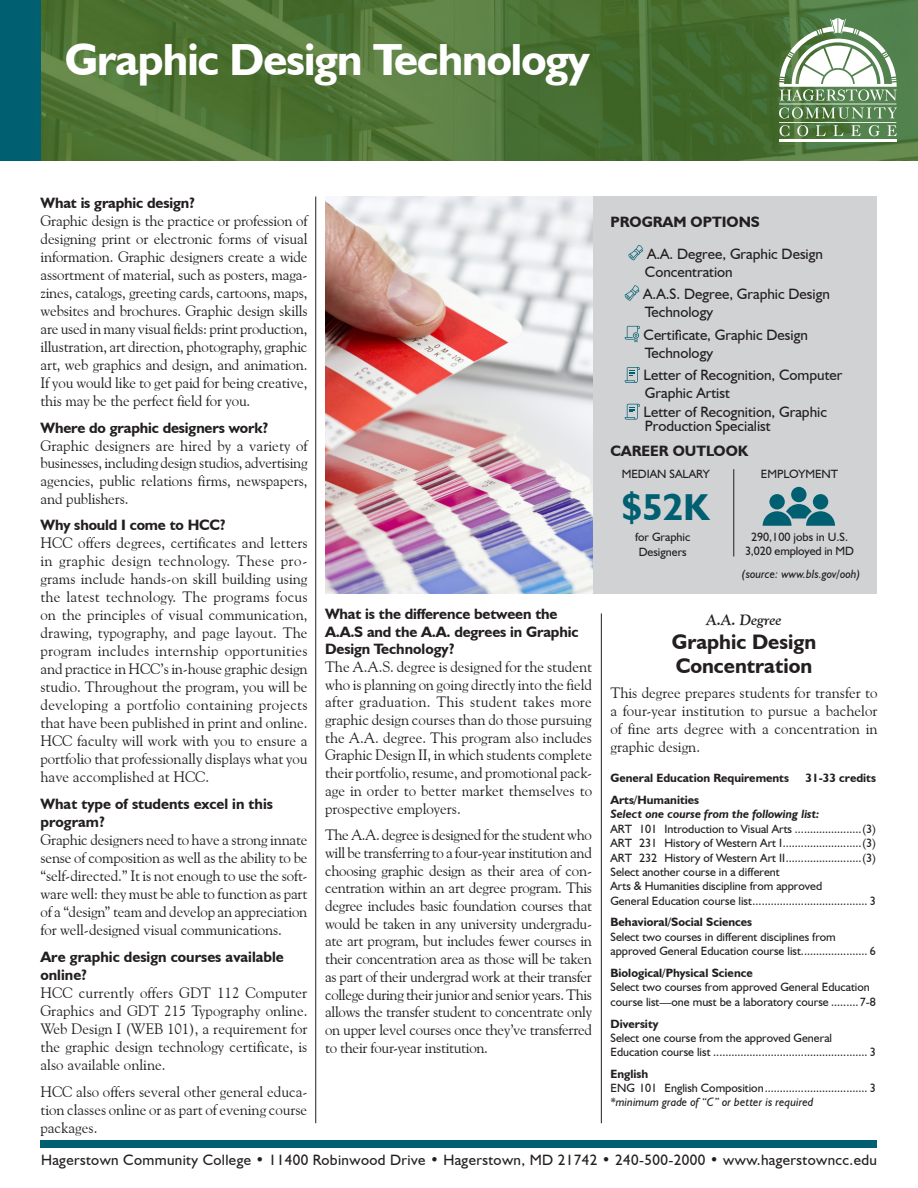
<style>
.page{position:relative;width:918px;height:1188px;background:#fff}
.page>*{position:absolute;margin:0;border:0;box-sizing:border-box;transform-origin:0 0}
.t1{font:700 45px "Humanist 521 BT";letter-spacing:-.02em;color:#fff}
.Courses{font:700 37.5px "Humanist 521 BT";color:#006072}
.Program_Head{font:700 21px/24px "Humanist 521 BT";color:#231f20}
.Body_10_12{font:15px/18px "Goudy Old Style BT";letter-spacing:-.005em;color:#231f20;text-align:justify}
.bold_subhead{font:700 15px/18px "Humanist 521 BT";letter-spacing:-.01em;color:#231f20}
.Courses-2{font:15px/18px "Humanist 521 BT";color:#231f20}
.Courses-3{font:15px "Humanist 521 BT";letter-spacing:.025em;color:#231f20}
.BOX{font:15px/18px "Humanist 521 BT";color:#231f20}
.Courses-4{font:700 15px "Humanist 521 BT";color:#231f20}
.Program_Head-2{font:italic 700 15px "Goudy Old Style BT";color:#231f20}
.Courses_tab_leader{font:12px/14.4px "Humanist 521 BT";color:#231f20}
.Program_Credits{font:700 12px "Humanist 521 BT";color:#231f20}
.Courses-5{font:12px "Humanist 521 BT";color:#231f20}
.Choose_one_text{font:italic 700 12px "Humanist 521 BT";color:#231f20}
.Courses_tab_leader-2{font:italic 12px "Humanist 521 BT";color:#231f20}
.Body_10_12-2{font:italic 12px "Humanist 521 BT";color:#231f20}
.BOX-2{font:12px "Humanist 521 BT";color:#231f20}
</style>
<div class="page">
<img style="left:40px;top:0;width:878px;height:160px">
<hr style="left:779px;top:122px;width:117px;height:1px;background:#fff">
<hr style="left:779px;top:104px;width:117px;height:1px;background:#fff">
<hr style="left:779px;top:139px;width:117px;height:3px;background:#fff">
<svg style="left:779px;top:107px;width:118px;height:12px"></svg>
<svg style="left:780px;top:125px;width:117px;height:11px"></svg>
<svg style="left:779px;top:18px;width:118px;height:83px"></svg>
<div style="left:0;top:0;width:40px;height:160px;background:#006072"></div>
<hr style="left:315px;top:197px;width:1px;height:926px;background:#231f20">
<hr style="left:601px;top:613px;width:1px;height:510px;background:#231f20">
<div style="left:40px;top:1140px;width:838px;height:8px;background:#006072"></div>
<div style="left:325px;top:197px;width:552px;height:397px;background:#d1d2d4"></div>
<svg style="left:628px;top:245px;width:15px;height:15px"></svg>
<svg style="left:625px;top:285px;width:15px;height:16px"></svg>
<svg style="left:625px;top:326px;width:15px;height:17px"></svg>
<svg style="left:625px;top:367px;width:15px;height:16px"></svg>
<svg style="left:625px;top:404px;width:15px;height:16px"></svg>
<hr style="left:733px;top:469px;width:1px;height:88px;background:#231f20">
<div style="left:769px;top:494px;width:16px;height:15px;background:#006072;border-radius:50%"></div>
<div style="left:813px;top:494px;width:15px;height:15px;background:#006072;border-radius:50%"></div>
<div style="left:791px;top:487px;width:16px;height:15px;background:#006072;border-radius:50%"></div>
<svg style="left:763px;top:504px;width:72px;height:22px"></svg>
<img style="left:326px;top:197px;width:266px;height:397px">
<p class="t1" style="left:65px;top:31px;width:526px">Graphic Design Technology</p>
<p class="bold_subhead" style="left:40px;top:194px;width:156px">What is graphic design?</p>
<p class="Body_10_12" style="left:40px;top:212px;width:269px">Graphic design is the practice or profession of designing print or electronic forms of visual information. Graphic designers create a wide assortment of material, such as posters, maga&shy;zines, catalogs, greeting cards, cartoons, maps, websites and brochures. Graphic design skills are used in many visual fields: print production, illustration, art direction, photography, graphic art, web graphics and design, and animation.<br>If you would like to get paid for being creative, this may be the perfect field for you.</p>
<p class="bold_subhead" style="left:40px;top:419px;width:230px">Where do graphic designers work?</p>
<p class="Body_10_12" style="left:40px;top:436px;width:269px">Graphic designers are hired by a variety of businesses, including design studios, advertising agencies, public relations firms, newspapers, and publishers.</p>
<p class="bold_subhead" style="left:40px;top:516px;width:187px">Why should I come to HCC?</p>
<p class="Body_10_12" style="left:40px;top:534px;width:269px">HCC offers degrees, certificates and letters in graphic design technology. These pro&shy;grams include hands-on skill building using the latest technology. The programs focus on the principles of visual communication, drawing, typography, and page layout. The program includes internship opportunities and practice in HCC’s in-house graphic design studio. Throughout the program, you will be developing a portfolio containing projects that have been published in print and online.<br>HCC faculty will work with you to ensure a portfolio that professionally displays what you have accomplished at HCC.</p>
<p class="bold_subhead" style="left:40px;top:795px;width:234px">What type of students excel in this program?</p>
<p class="Body_10_12" style="left:40px;top:831px;width:269px">Graphic designers need to have a strong innate sense of composition as well as the ability to be “self-directed.” It is not enough to use the soft&shy;ware well: they must be able to function as part of a “design” team and develop an appreciation for well-designed visual communications.</p>
<p class="bold_subhead" style="left:40px;top:948px;width:245px">Are graphic design courses available online?</p>
<p class="Body_10_12" style="left:40px;top:984px;width:269px">HCC currently offers GDT 112 Computer Graphics and GDT 215 Typography online.<br>Web Design I (WEB 101), a requirement for the graphic design technology certificate, is also available online.</p>
<p class="Body_10_12" style="left:40px;top:1083px;width:268px">HCC also offers several other general educa&shy;tion classes online or as part of evening course packages.</p>
<p class="bold_subhead" style="left:325px;top:605px;width:255px">What is the difference between the<br>A.A.S and the A.A. degrees in Graphic<br>Design Technology?</p>
<p class="Body_10_12" style="left:325px;top:658px;width:269px">The A.A.S. degree is designed for the student who is planning on going directly into the field after graduation. This student takes more graphic design courses than do those pursuing the A.A. degree. This program also includes Graphic Design II, in which students complete their portfolio, resume, and promotional pack&shy;age in order to better market themselves to prospective employers.</p>
<p class="Body_10_12" style="left:325px;top:826px;width:269px">The A.A. degree is designed for the student who will be transferring to a four-year institution and choosing graphic design as their area of con&shy;centration within an art degree program. This degree includes basic foundation courses that would be taken in any university undergradu&shy;ate art program, but includes fewer courses in their concentration area as those will be taken as part of their undergrad work at their transfer college during their junior and senior years. This allows the transfer student to concentrate only on upper level courses once they’ve transferred to their four-year institution.</p>
<p class="Courses-4" style="left:610px;top:213px;width:151px">PROGRAM OPTIONS</p>
<p class="Courses-2" style="left:645px;top:244px;width:180px">A.A. Degree, Graphic Design<br>Concentration</p>
<p class="BOX" style="left:643px;top:285px;width:188px">A.A.S. Degree, Graphic Design<br>Technology</p>
<p class="BOX" style="left:644px;top:325px;width:166px">Certificate, Graphic Design<br>Technology</p>
<p class="Courses-2" style="left:644px;top:365px;width:200px">Letter of Recognition, Computer<br>Graphic Artist</p>
<p class="Courses-2" style="left:644px;top:404px;width:185px;line-height:14.4px">Letter of Recognition, Graphic<br>Production Specialist</p>
<p class="Courses-4" style="left:610px;top:441px;width:139px">CAREER OUTLOOK</p>
<p class="Courses-5" style="left:622px;top:467px;width:90px">MEDIAN SALARY</p>
<p class="Courses" style="left:622px;top:484px;width:89px">$52K</p>
<p class="BOX-2" style="left:635px;top:530px;width:57px">for Graphic</p>
<p class="BOX-2" style="left:639px;top:545px;width:50px">Designers</p>
<p class="Courses-5" style="left:761px;top:467px;width:79px">EMPLOYMENT</p>
<p class="Courses-5" style="left:751px;top:529px;width:98px">290,100 jobs in U.S.</p>
<p class="Courses-5" style="left:745px;top:544px;width:111px">3,020 employed in MD</p>
<p class="Body_10_12-2" style="left:742px;top:566px;width:121px">(source: www.bls.gov/ooh)</p>
<p class="Program_Head-2" style="left:706px;top:610px;width:77px">A.A. Degree</p>
<p class="Program_Head" style="left:672px;top:629px;width:146px">Graphic Design<br>Concentration</p>
<p class="Body_10_12" style="left:610px;top:683px;width:269px">This degree prepares students for transfer to a four-year institution to pursue a bachelor of fine arts degree with a concentration in graphic design.</p>
<p class="Program_Credits" style="left:610px;top:771px;width:180px">General Education Requirements</p>
<p class="Program_Credits" style="left:806px;top:771px;width:72px">31-33 credits</p>
<p class="Program_Credits" style="left:610px;top:793px;width:90px">Arts/Humanities</p>
<p class="Choose_one_text" style="left:610px;top:807px;width:210px">Select one course from the following list:</p>
<p class="Courses_tab_leader" style="left:610px;top:821px;width:267px">ART 101 Introduction to Visual Arts ......................(3)</p>
<p class="Courses_tab_leader" style="left:610px;top:836px;width:267px">ART 231 History of Western Art I..........................(3)</p>
<p class="Courses_tab_leader" style="left:610px;top:850px;width:267px">ART 232 History of Western Art II.........................(3)</p>
<p class="Courses_tab_leader" style="left:610px;top:864px;width:267px">Select another course in a different<br>Arts &amp; Humanities discipline from approved<br>General Education course list...................................... 3</p>
<p class="Program_Credits" style="left:610px;top:915px;width:143px">Behavioral/Social Sciences</p>
<p class="Courses_tab_leader" style="left:610px;top:929px;width:267px">Select two courses in different disciplines from approved General Education course list...................... 6</p>
<p class="Program_Credits" style="left:610px;top:965px;width:144px">Biological/Physical Science</p>
<p class="Courses_tab_leader" style="left:610px;top:980px;width:267px">Select two courses from approved General Education course list—one must be a laboratory course .........7-8</p>
<p class="Program_Credits" style="left:610px;top:1016px;width:50px">Diversity</p>
<p class="Courses_tab_leader" style="left:610px;top:1030px;width:267px">Select one course from the approved General<br>Education course list ................................................... 3</p>
<p class="Program_Credits" style="left:610px;top:1066px;width:39px">English</p>
<p class="Courses_tab_leader" style="left:610px;top:1081px;width:267px">ENG 101 English Composition.................................. 3</p>
<p class="Courses_tab_leader-2" style="left:610px;top:1095px;width:204px">*minimum grade of “C” or better is required</p>
<p class="Courses-3" style="left:41px;top:1151px;width:837px">Hagerstown Community College • 11400 Robinwood Drive • Hagerstown, MD 21742 • 240-500-2000 • www.hagerstowncc.edu</p>
</div>
